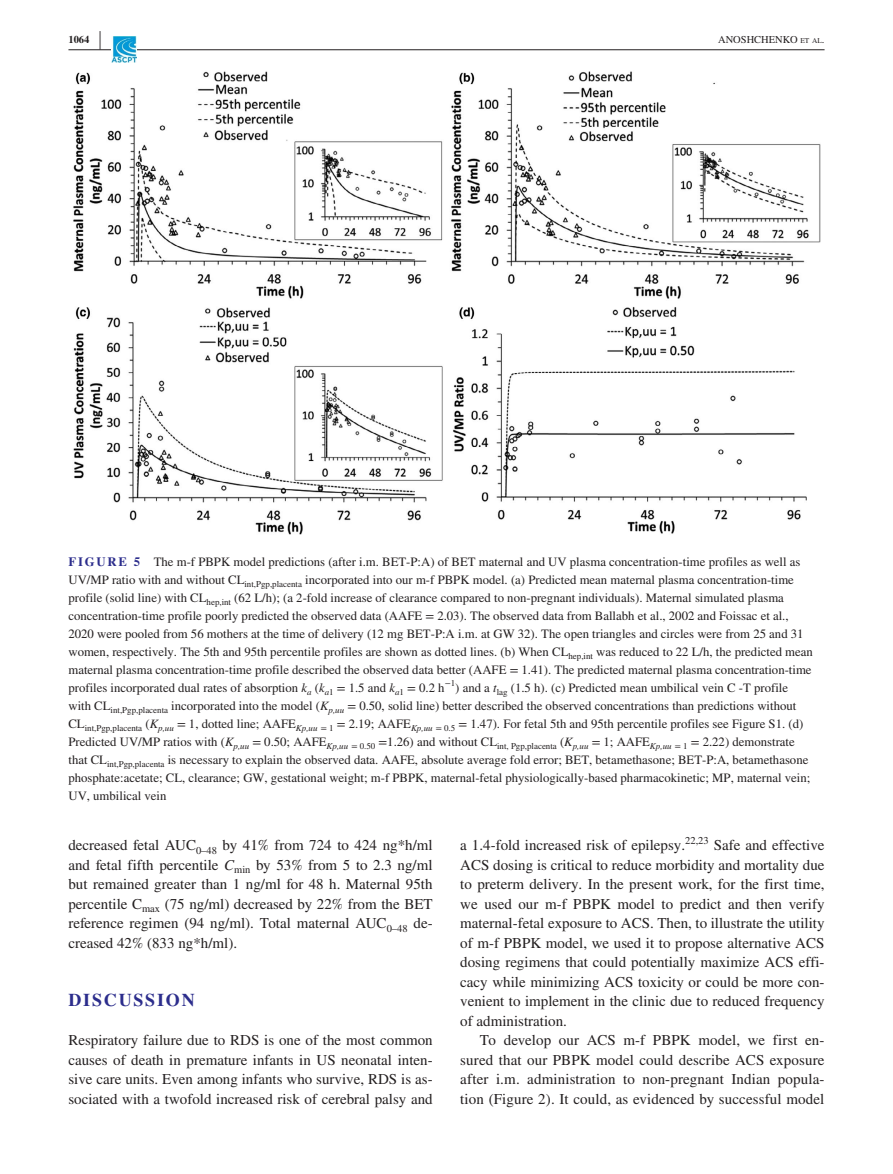
<style>
.page{position:relative;width:893px;height:1174px;background:#fff}
.page>*{position:absolute;margin:0;border:0;box-sizing:border-box;transform-origin:0 0}
.t1{font:700 25.95px "STIX";color:#231f20;scale:.36 1}
.t2{font:700 18px "STIX";letter-spacing:.1em;color:#2c2d8c}
.t3{font:15px/19.5px "STIX";color:#231f20;text-align:justify}
.t4{font:12.75px/18px "STIX";color:#231f20}
.t5{font:10.5px "STIX";color:#231f20}
.t6{font:10.5px "STIX";color:#231f20}
.t7{font:700 10.5px "STIX";color:#231f20}
.t8{font:8.85px "STIX";color:#231f20}
.s1{font-size:7.35px}
.s2{font-weight:700;color:#2c2d8c}
.s3{font-style:italic}
</style>
<div class="page">
<hr style="left:68px;top:49px;width:756px;height:1px;background:#231f20">
<img style="left:111px;top:37px;width:26px;height:25px">
<img style="left:73px;top:71px;width:748px;height:463px">
<p class="t7" style="left:68px;top:33px;width:22px">1064</p>
<h1 class="t1" style="left:99px;top:25px;width:7px">|</h1>
<p class="t5" style="left:718px;top:32px;width:108px">ANOSHCHENKO <span class="s1">et al</span>.</p>
<p class="t4" style="left:68px;top:553px;width:746px"><span class="s2">FIGURE 5</span> The m-f PBPK model predictions (after i.m. BET-P:A) of BET maternal and UV plasma concentration-time profiles as well as UV/MP ratio with and without CL<sub>int,Pgp,placenta</sub> incorporated into our m-f PBPK model. (a) Predicted mean maternal plasma concentration-time profile (solid line) with CL<sub>hep,int</sub> (62 L/h); (a 2-fold increase of clearance compared to non-pregnant individuals). Maternal simulated plasma concentration-time profile poorly predicted the observed data (AAFE = 2.03). The observed data from Ballabh et al., 2002 and Foissac et al., 2020 were pooled from 56 mothers at the time of delivery (12 mg BET-P:A i.m. at GW 32). The open triangles and circles were from 25 and 31 women, respectively. The 5th and 95th percentile profiles are shown as dotted lines. (b) When CL<sub>hep,int</sub> was reduced to 22 L/h, the predicted mean maternal plasma concentration-time profile described the observed data better (AAFE = 1.41). The predicted maternal plasma concentration-time profiles incorporated dual rates of absorption <span class="s3">k</span><sub>a</sub> (<span class="s3">k</span><sub>a</sub><sub>1</sub> = 1.5 and <span class="s3">k</span><sub>a</sub><sub>1</sub> = 0.2 h</p>
<p class="t8" style="left:445px;top:677px;width:12px">−1</p>
<p class="t4" style="left:68px;top:679px;width:743px;text-indent:387px">) and a <span class="s3">t</span><sub>lag</sub> (1.5 h). (c) Predicted mean umbilical vein C -T profile with CL<sub>int,Pgp,placenta</sub> incorporated into the model (<span class="s3">K</span><sub>p,uu</sub> = 0.50, solid line) better described the observed concentrations than predictions without CL<sub>int,Pgp,placenta</sub> (<span class="s3">K</span><sub>p,uu</sub> = 1, dotted line; AAFE<sub>Kp,uu</sub> <sub>=</sub> <sub>1</sub> = 2.19; AAFE<sub>Kp,uu</sub> <sub>=</sub> <sub>0.5</sub> = 1.47). For fetal 5th and 95th percentile profiles see Figure S1. (d)<br>Predicted UV/MP ratios with (<span class="s3">K</span><sub>p,uu</sub> = 0.50; AAFE<sub>Kp,uu</sub> <sub>=</sub> <sub>0.50</sub> =1.26) and without CL<sub>int,</sub> <sub>Pgp,placenta</sub> (<span class="s3">K</span><sub>p,uu</sub> = 1; AAFE<sub>Kp,uu</sub> <sub>=</sub> <sub>1</sub> = 2.22) demonstrate that CL<sub>int,Pgp,placenta</sub> is necessary to explain the observed data. AAFE, absolute average fold error; BET, betamethasone; BET-P:A, betamethasone phosphate:acetate; CL, clearance; GW, gestational weight; m-f PBPK, maternal-fetal physiologically-based pharmacokinetic; MP, maternal vein; UV, umbilical vein</p>
<p class="t3" style="left:68px;top:836px;width:366px">decreased fetal AUC<sub>0–48</sub> by 41% from 724 to 424 ng*h/ml and fetal fifth percentile <span class="s3">C</span><sub>min</sub> by 53% from 5 to 2.3 ng/ml but remained greater than 1 ng/ml for 48 h. Maternal 95th percentile C<sub>max</sub> (75 ng/ml) decreased by 22% from the BET reference regimen (94 ng/ml). Total maternal AUC<sub>0–48</sub> de&shy;creased 42% (833 ng*h/ml).</p>
<h2 class="t2" style="left:68px;top:989px;width:128px">DISCUSSION</h2>
<p class="t3" style="left:68px;top:1031px;width:366px">Respiratory failure due to RDS is one of the most common causes of death in premature infants in US neonatal inten&shy;sive care units. Even among infants who survive, RDS is as&shy;sociated with a twofold increased risk of cerebral palsy and</p>
<p class="t3" style="left:460px;top:836px;width:226px">a 1.4-fold increased risk of epilepsy.</p>
<p class="t6" style="left:685px;top:833px;width:25px">22,23</p>
<p class="t3" style="left:460px;top:836px;width:366px;text-indent:253px">Safe and effective ACS dosing is critical to reduce morbidity and mortality due to preterm delivery. In the present work, for the first time, we used our m-f PBPK model to predict and then verify maternal-fetal exposure to ACS. Then, to illustrate the utility of m-f PBPK model, we used it to propose alternative ACS dosing regimens that could potentially maximize ACS effi&shy;cacy while minimizing ACS toxicity or could be more con&shy;venient to implement in the clinic due to reduced frequency of administration.</p>
<p class="t3" style="left:460px;top:1031px;width:366px;text-indent:20px">To develop our ACS m-f PBPK model, we first en&shy;sured that our PBPK model could describe ACS exposure after i.m. administration to non-pregnant Indian popula&shy;tion (Figure 2). It could, as evidenced by successful model</p>
</div>
